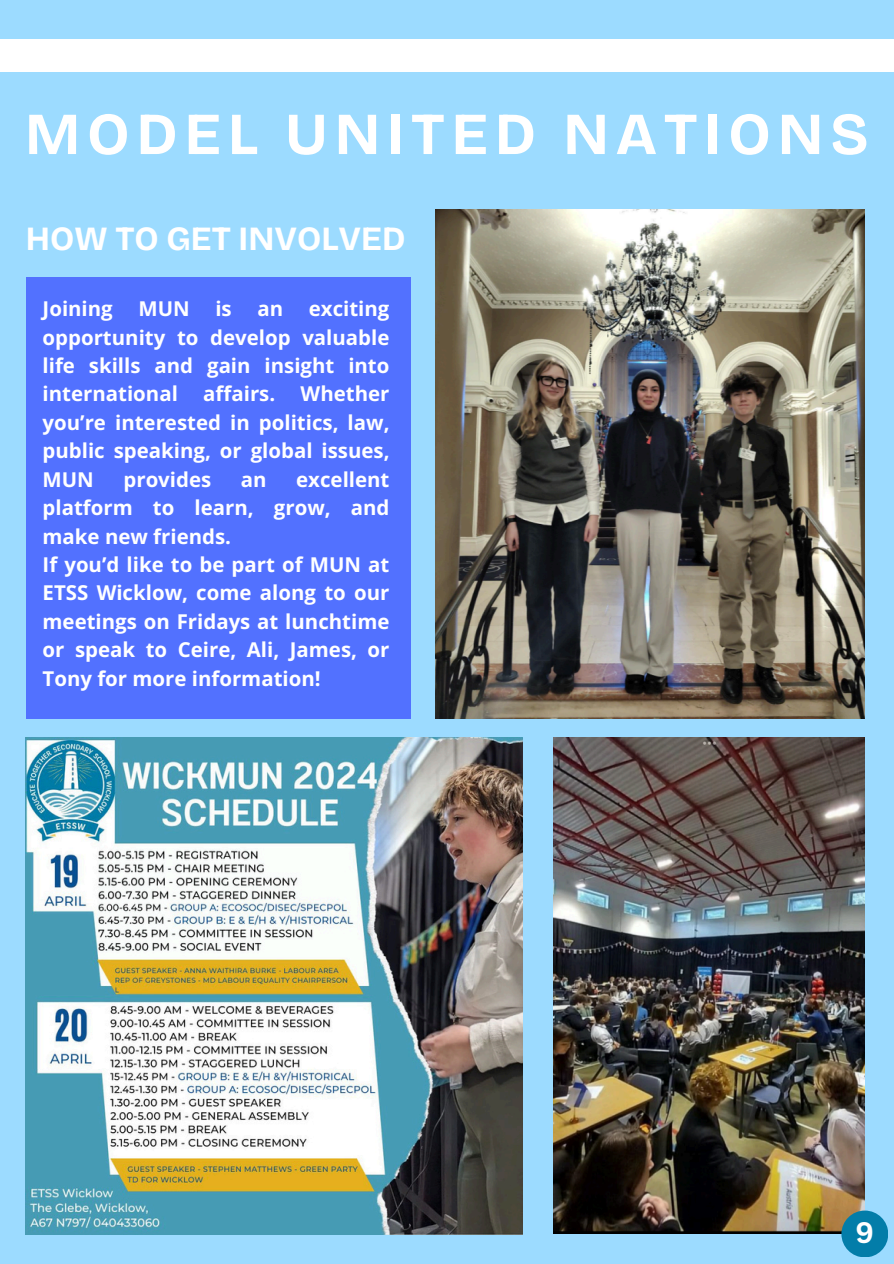
<style>
.page{position:relative;width:894px;height:1264px;background:#fff}
.page>*{position:absolute;margin:0;border:0;box-sizing:border-box;transform-origin:0 0}
.t1{font:700 59.55px "Bricolage Grotesque";letter-spacing:.115em;color:#fff}
.t2{font:700 33.9px "Bricolage Grotesque";color:#fff}
.t3{font:700 28.8px "Canva Sans";color:#fff}
.t4{font:700 20.4px/28.3px "Open Sans";color:#fff;text-align:justify}
</style>
<div class="page">
<div style="left:0;top:0;width:893px;height:1263px;background:#9cdbff"></div>
<div style="left:0;top:39px;width:893px;height:33px;background:#fff"></div>
<div style="left:26px;top:277px;width:384px;height:442px;background:#5271ff"></div>
<img style="left:26px;top:737px;width:496px;height:496px">
<img style="left:553px;top:737px;width:311px;height:496px">
<img style="left:435px;top:209px;width:429px;height:509px">
<div style="left:841px;top:1210px;width:47px;height:47px;background:#037da9;border-radius:50%"></div>
<p class="t1" style="left:25px;top:99px;width:844px">MODEL UNITED NATIONS</p>
<p class="t2" style="left:26px;top:219px;width:381px">HOW TO GET INVOLVED</p>
<p class="t4" style="left:43px;top:294px;width:72px">Joining</p>
<p class="t4" style="left:138px;top:294px;width:53px">MUN</p>
<p class="t4" style="left:215px;top:294px;width:18px">is</p>
<p class="t4" style="left:257px;top:294px;width:27px">an</p>
<p class="t4" style="left:43px;top:294px;width:348px;text-indent:266px">exciting opportunity to develop valuable life skills and gain insight into international affairs. Whether you’re interested in politics, law, public speaking, or global issues, MUN</p>
<p class="t4" style="left:43px;top:464px;width:348px;text-indent:253px">excellent platform to learn, grow, and make new friends.</p>
<p class="t4" style="left:43px;top:550px;width:348px">If you’d like to be part of MUN at ETSS Wicklow, come along to our meetings on Fridays at lunchtime or speak to Ceire, Ali, James, or Tony for more information!</p>
<p class="t4" style="left:123px;top:464px;width:89px">provides</p>
<p class="t4" style="left:241px;top:464px;width:27px">an</p>
<p class="t3" style="left:855px;top:1212px;width:20px">9</p>
</div>
